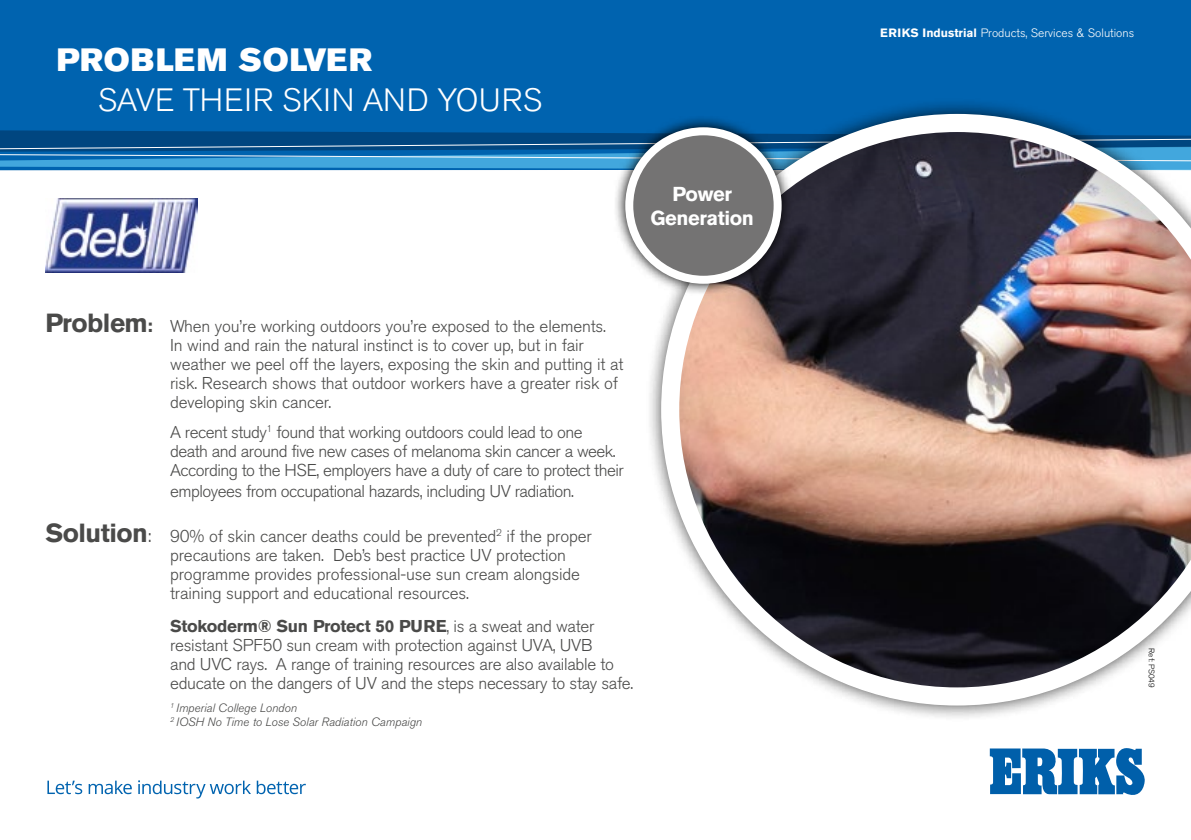
<style>
.page{position:relative;width:1191px;height:840px;background:#fff}
.page>*{position:absolute;margin:0;border:0;box-sizing:border-box;transform-origin:0 0}
.t1{font:300 32px "Akzidenz Grotesk BE";letter-spacing:.01em;color:#fff}
.t2{font:32px "Akzidenz Grotesk BE Super";letter-spacing:.03em;color:#fff}
.t3{font:700 20px/24px "Akzidenz Grotesk BE";letter-spacing:-.02em;color:#fff;text-align:center}
.t4{font:300 17px/19px "Akzidenz Grotesk BE";letter-spacing:-.01em;color:#4a4a49}
.t5{font:300 17px/19px "Akzidenz Grotesk BE";letter-spacing:-.03em;color:#4a4a49}
.t6{font:italic 300 12px/14px "Akzidenz Grotesk BE";color:#4a4a49}
.t7{font:300 12px "Akzidenz Grotesk BE";color:#fff}
.t8{font:300 8px "Akzidenz Grotesk BE";color:#000}
.s1{font-weight:700;font-size:26px}
.s2{font-weight:700;font-size:18px}
.s3{font-size:19px}
.s4{font-weight:700}
</style>
<div class="page">
<div style="left:0;top:0;width:1191px;height:130px;background:#0063af"></div>
<svg style="left:0;top:130px;width:613px;height:40px;background:#1d6fa9"></svg>
<svg style="left:47px;top:780px;width:35px;height:13px"></svg>
<svg style="left:89px;top:780px;width:43px;height:13px"></svg>
<svg style="left:138px;top:780px;width:113px;height:18px"></svg>
<svg style="left:257px;top:780px;width:49px;height:13px"></svg>
<svg style="left:989px;top:748px;width:156px;height:47px"></svg>
<div style="left:644px;top:97px;width:547px;height:624px;background:#000;opacity:.75"></div>
<img style="left:661px;top:114px;width:530px;height:591px">
<svg style="left:613px;top:115px;width:180px;height:180px"></svg>
<div style="left:629px;top:131px;width:148px;height:148px;background:#747373;border-radius:50%"></div>
<div style="left:625px;top:127px;width:156px;height:156px;border:8px solid #fff;border-radius:50%"></div>
<img style="left:45px;top:198px;width:153px;height:75px">
<h1 class="t2" style="left:57px;top:41px;width:317px">PROBLEM SOLVER</h1>
<h1 class="t1" style="left:98px;top:82px;width:446px">SAVE THEIR SKIN AND YOURS</h1>
<p class="t3" style="left:650px;top:182px;width:105px">Power<br>Generation</p>
<p class="t4" style="left:170px;top:316px;width:455px;text-indent:-125px"><span class="s1">Problem</span><span class="s2">:</span> When you’re working outdoors you’re exposed to the elements.<br>In wind and rain the natural instinct is to cover up, but in fair weather we peel off the layers, exposing the skin and putting it at risk. Research shows that outdoor workers have a greater risk of developing skin cancer.</p>
<p class="t5" style="left:170px;top:423px;width:455px">A recent study<sup>1</sup> found that working outdoors could lead to one death and around five new cases of melanoma skin cancer a week.<br>According to the HSE, employers have a duty of care to protect their</p>
<p class="t5" style="left:170px;top:482px;width:405px">employees from occupational hazards, including UV radiation.</p>
<p class="t4" style="left:170px;top:526px;width:423px;text-indent:-125px"><span class="s1">Solution</span><span class="s3">:</span> 90% of skin cancer deaths could be prevented<sup>2</sup> if the proper precautions are taken. Deb’s best practice UV protection programme provides professional-use sun cream alongside training support and educational resources.</p>
<p class="t4" style="left:170px;top:616px;width:464px"><span class="s4">Stokoderm® Sun Protect 50 PURE</span>, is a sweat and water resistant SPF50 sun cream with protection against UVA, UVB<br>and UVC rays. A range of training resources are also available to educate on the dangers of UV and the steps necessary to stay safe.</p>
<p class="t6" style="left:170px;top:700px;width:253px"><sup>1</sup> Imperial College London<br><sup>2</sup> IOSH No Time to Lose Solar Radiation Campaign</p>
<p class="t7" style="left:880px;top:27px;width:255px"><span class="s4">ERIKS Industrial</span> Products, Services &amp; Solutions</p>
<p class="t8" style="left:1156px;top:647px;width:41px;rotate:90deg">Ref: PS049</p>
</div>
